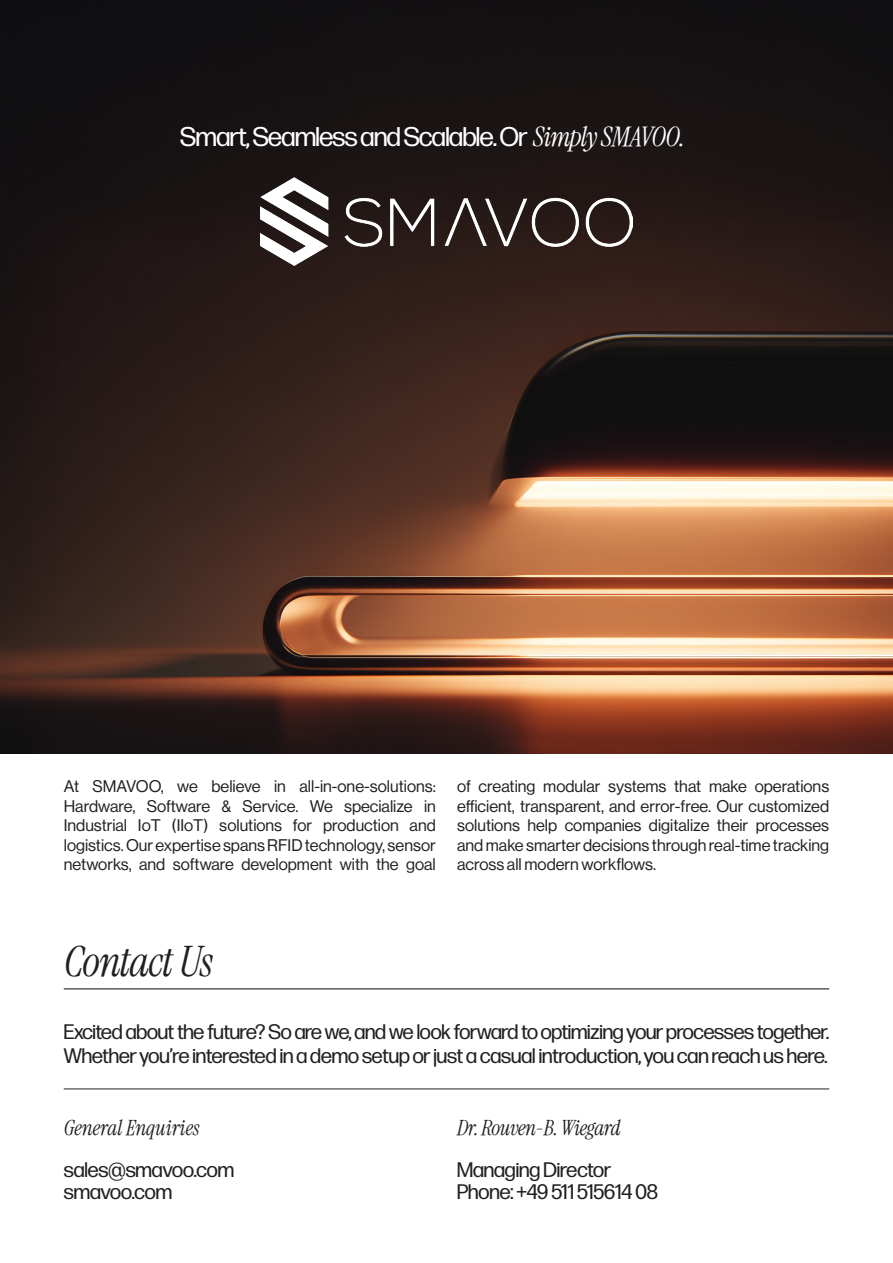
<style>
.page{position:relative;width:893px;height:1263px;background:#fff}
.page>*{position:absolute;margin:0;border:0;box-sizing:border-box;transform-origin:0 0}
.Forma_DJR_Regular_14_Pt{font:italic 42px "Instrument Serif";letter-spacing:-.03em;color:#231f20}
.t1{font:27px "Forma DJR Dsp";letter-spacing:-.015em;color:#fff}
.Forma_DJR_Regular_14_Pt-2{font:21px/24px "Forma DJR Dsp";letter-spacing:-.005em;color:#231f20}
.Instrument_Serif_Italic_14_Pt{font:italic 21px "Instrument Serif";letter-spacing:-.02em;color:#231f20}
.Forma_DJR_Regular__11_Pt{font:italic 21px "Instrument Serif";color:#231f20}
.Neue_Haas_Roman_11_Pt{font:16.5px/19.5px "N Haas Grotesk DS Pro 55 Rg";color:#231f20;text-align:justify}
.s1{font-family:"Instrument Serif";font-style:italic}
</style>
<div class="page">
<img style="left:0;top:0;width:893px;height:754px">
<img style="left:260px;top:178px;width:372px;height:87px">
<hr style="left:64px;top:988px;width:765px;height:1px;background:#231f20">
<hr style="left:64px;top:1089px;width:765px;height:1px;background:#231f20">
<p class="t1" style="left:180px;top:118px;width:506px">Smart, Seamless and Scalable. Or <span class="s1">Simply SMAVOO.</span></p>
<p class="Neue_Haas_Roman_11_Pt" style="left:64px;top:777px;width:374px">At SMAVOO, we believe in all-in-one-solutions:<br>Hardware, Software &amp; Service. We specialize in Industrial IoT (IIoT) solutions for production and logistics. Our expertise spans RFID technology, sensor networks, and software development with the goal</p>
<p class="Neue_Haas_Roman_11_Pt" style="left:457px;top:777px;width:374px">of creating modular systems that make operations efficient, transparent, and error-free. Our customized solutions help companies digitalize their processes and make smarter decisions through real-time tracking across all modern workflows.</p>
<p class="Forma_DJR_Regular_14_Pt" style="left:64px;top:934px;width:151px">Contact Us</p>
<p class="Forma_DJR_Regular_14_Pt-2" style="left:64px;top:1019px;width:767px">Excited about the future? So are we, and we look forward to optimizing your processes together.<br>Whether you’re interested in a demo setup or just a casual introduction, you can reach us here.</p>
<p class="Forma_DJR_Regular__11_Pt" style="left:64px;top:1115px;width:137px">General Enquiries</p>
<p class="Instrument_Serif_Italic_14_Pt" style="left:457px;top:1115px;width:165px">Dr. Rouven-B. Wiegard</p>
<p class="Forma_DJR_Regular_14_Pt-2" style="left:64px;top:1156px;width:172px">sales@smavoo.com</p>
<p class="Forma_DJR_Regular_14_Pt-2" style="left:64px;top:1178px;width:110px">smavoo.com</p>
<p class="Forma_DJR_Regular_14_Pt-2" style="left:457px;top:1156px;width:156px">Managing Director</p>
<p class="Forma_DJR_Regular_14_Pt-2" style="left:457px;top:1178px;width:202px">Phone: +49 511 515614 08</p>
</div>
